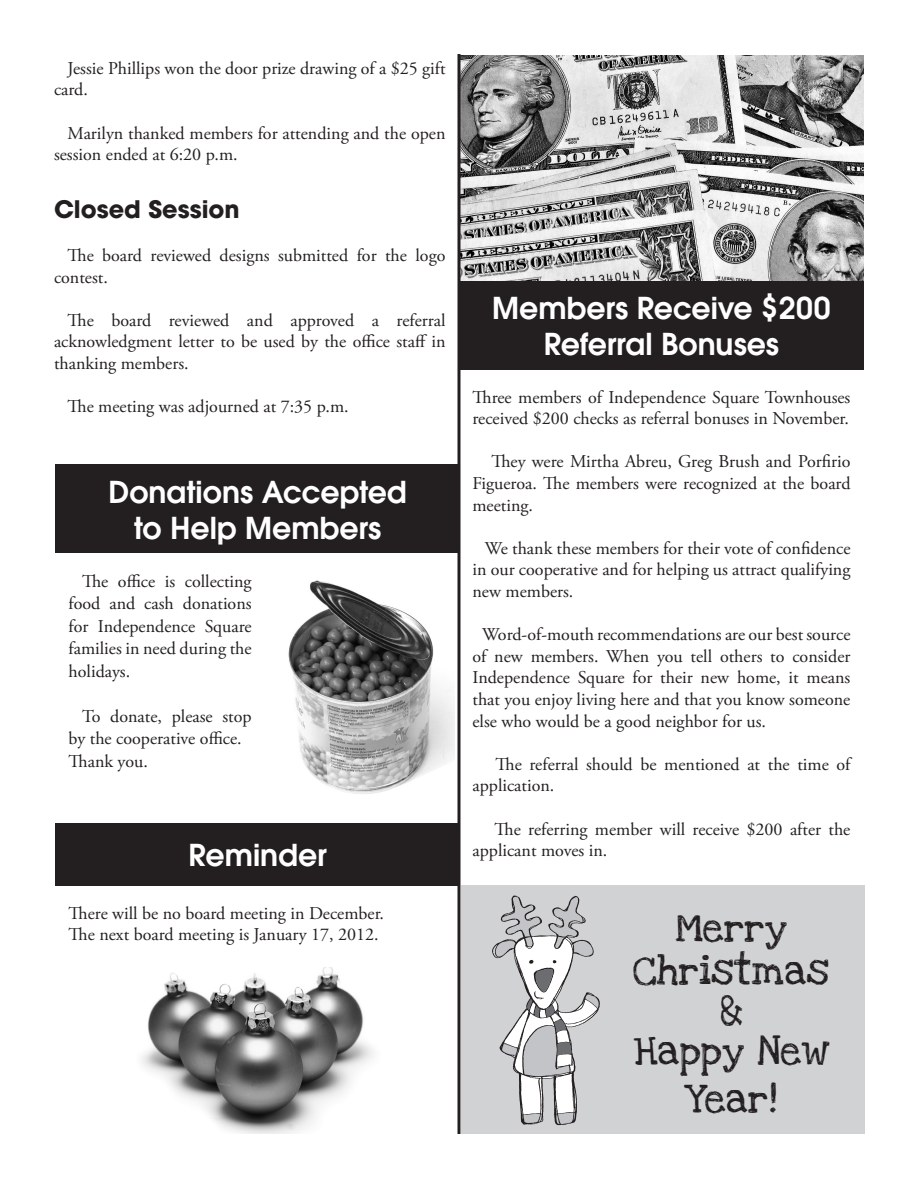
<style>
.page{position:relative;width:918px;height:1188px;background:#fff}
.page>*{position:absolute;margin:0;border:0;box-sizing:border-box;transform-origin:0 0}
.t1{font:600 30px "Avant Garde";color:#fff}
.t2{font:30px/43.5px "Love Ya Like A Sister";color:#231f20;text-align:center}
.t3{font:700 24px "Avant Garde";color:#231f20}
.t4{font:18px/21.6px "Adobe Garamond Pro";color:#231f20}
</style>
<div class="page">
<img style="left:460px;top:55px;width:404px;height:226px">
<img style="left:141px;top:968px;width:232px;height:166px">
<img style="left:288px;top:580px;width:167px;height:214px">
<hr style="left:458px;top:54px;width:2px;height:1080px;background:#231f20">
<div style="left:55px;top:464px;width:405px;height:89px;background:#231f20"></div>
<div style="left:459px;top:281px;width:405px;height:88px;background:#231f20"></div>
<div style="left:55px;top:823px;width:405px;height:63px;background:#231f20"></div>
<div style="left:461px;top:886px;width:404px;height:248px;background:#d1d2d4"></div>
<svg style="left:492px;top:895px;width:108px;height:230px"></svg>
<p class="t4" style="left:54px;top:58px;width:393px;text-indent:14px">Jessie Phillips won the door prize drawing of a $25 gift card.</p>
<p class="t4" style="left:54px;top:123px;width:393px;text-indent:14px">Marilyn thanked members for attending and the open session ended at 6:20 p.m.</p>
<p class="t3" style="left:54px;top:193px;width:187px">Closed Session</p>
<p class="t4" style="left:54px;top:245px;width:393px;text-indent:14px">The board reviewed designs submitted for the logo contest.</p>
<p class="t4" style="left:54px;top:310px;width:393px;text-align:justify;text-indent:14px">The board reviewed and approved a referral acknowledgment letter to be used by the office staff in thanking members.</p>
<p class="t4" style="left:68px;top:396px;width:283px">The meeting was adjourned at 7:35 p.m.</p>
<p class="t1" style="left:109px;top:472px;width:299px">Donations Accepted</p>
<p class="t1" style="left:134px;top:508px;width:249px">to Help Members</p>
<p class="t4" style="left:69px;top:570px;width:185px;line-height:22.5px;text-align:justify;text-indent:14px">The office is collecting food and cash donations for Independence Square families in need during the holidays.</p>
<p class="t4" style="left:69px;top:705px;width:185px;line-height:22.5px;text-indent:14px">To donate, please stop by the cooperative office.</p>
<p class="t4" style="left:69px;top:751px;width:81px">Thank you.</p>
<p class="t1" style="left:188px;top:836px;width:140px">Reminder</p>
<p class="t4" style="left:69px;top:903px;width:317px">There will be no board meeting in December.</p>
<p class="t4" style="left:69px;top:925px;width:312px">The next board meeting is January 17, 2012.</p>
<p class="t1" style="left:492px;top:288px;width:340px">Members Receive $200</p>
<p class="t1" style="left:544px;top:324px;width:237px">Referral Bonuses</p>
<p class="t4" style="left:472px;top:387px;width:379px">Three members of Independence Square Townhouses received $200 checks as referral bonuses in November.</p>
<p class="t4" style="left:472px;top:452px;width:379px;text-align:justify;text-indent:19px">They were Mirtha Abreu, Greg Brush and Porfirio Figueroa. The members were recognized at the board meeting.</p>
<p class="t4" style="left:472px;top:538px;width:380px;text-align:justify;text-indent:12px">We thank these members for their vote of confidence in our cooperative and for helping us attract qualifying new members.</p>
<p class="t4" style="left:472px;top:624px;width:380px;text-align:justify;text-indent:10px">Word-of-mouth recommendations are our best source of new members. When you tell others to consider Independence Square for their new home, it means that you enjoy living here and that you know someone else who would be a good neighbor for us.</p>
<p class="t4" style="left:472px;top:754px;width:379px;text-indent:23px">The referral should be mentioned at the time of application.</p>
<p class="t4" style="left:472px;top:819px;width:379px;text-indent:22px">The referring member will receive $200 after the applicant moves in.</p>
<p class="t2" style="left:633px;top:907px;width:197px">Merry<br>Christmas</p>
<p class="t2" style="left:719px;top:991px;width:25px">&amp;</p>
<p class="t2" style="left:634px;top:1027px;width:196px;line-height:48px">Happy New<br>Year!</p>
</div>
